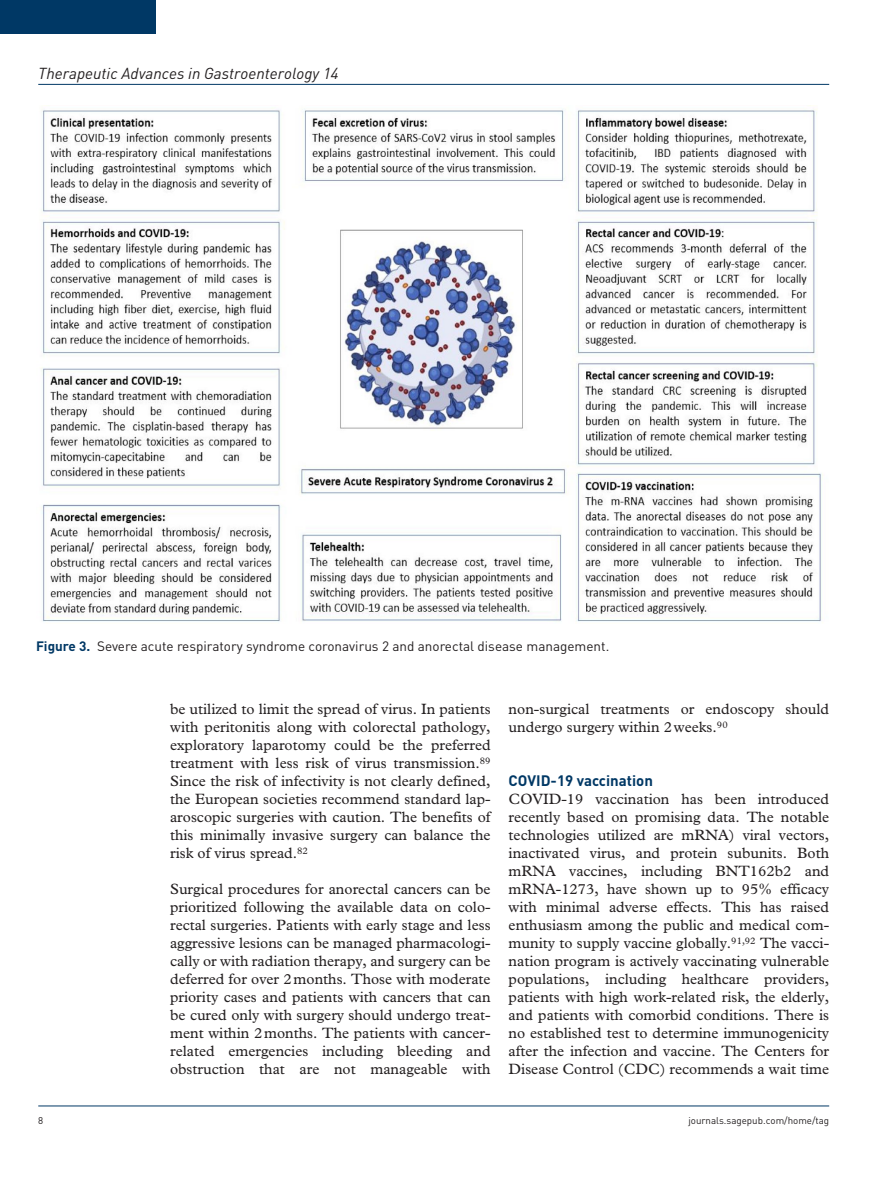
<style>
.page{position:relative;width:893px;height:1191px;background:#fff}
.page>*{position:absolute;margin:0;border:0;box-sizing:border-box;transform-origin:0 0}
.t1{font:italic 15.75px "DIN";color:#231f20}
.t2{font:15px/18px "Plantin Std";color:#231f20;text-align:justify}
.t3{font:700 15px "DIN";color:#003865}
.t4{font:13.5px "DIN";color:#231f20}
.t5{font:9.75px "DIN";color:#231f20}
.s1{font-weight:700;color:#003865}
</style>
<div class="page">
<hr style="left:38px;top:84px;width:791px;height:1px;background:#003865">
<hr style="left:38px;top:1105px;width:791px;height:1px;background:#003865">
<div style="left:0;top:0;width:155px;height:34px;background:#003865"></div>
<img style="left:41px;top:108px;width:782px;height:514px">
<p class="t1" style="left:38px;top:63px;width:302px">Therapeutic Advances in Gastroenterology 14</p>
<p class="t4" style="left:36px;top:637px;width:575px"><span class="s1">Figure 3.</span> Severe acute respiratory syndrome coronavirus 2 and anorectal disease management.</p>
<p class="t2" style="left:170px;top:700px;width:322px">be utilized to limit the spread of virus. In patients with peritonitis along with colorectal pathology, exploratory laparotomy could be the preferred treatment with less risk of virus transmission.<sup>89<br></sup>Since the risk of infectivity is not clearly defined, the European societies recommend standard lap&shy;aroscopic surgeries with caution. The benefits of this minimally invasive surgery can balance the risk of virus spread.<sup>82</sup></p>
<p class="t2" style="left:170px;top:880px;width:322px">Surgical procedures for anorectal cancers can be prioritized following the available data on colo&shy;rectal surgeries. Patients with early stage and less aggressive lesions can be managed pharmacologi&shy;cally or with radiation therapy, and surgery can be deferred for over 2months. Those with moderate priority cases and patients with cancers that can be cured only with surgery should undergo treat&shy;ment within 2months. The patients with cancer&shy;related emergencies including bleeding and obstruction that are not manageable with</p>
<p class="t2" style="left:509px;top:700px;width:322px">non-surgical treatments or endoscopy should undergo surgery within 2weeks.<sup>90</sup></p>
<p class="t3" style="left:509px;top:771px;width:146px">COVID-19 vaccination</p>
<p class="t2" style="left:509px;top:790px;width:322px">COVID-19 vaccination has been introduced recently based on promising data. The notable technologies utilized are mRNA) viral vectors, inactivated virus, and protein subunits. Both mRNA vaccines, including BNT162b2 and mRNA-1273, have shown up to 95% efficacy with minimal adverse effects. This has raised enthusiasm among the public and medical com&shy;munity to supply vaccine globally.<sup>91,92</sup> The vacci&shy;nation program is actively vaccinating vulnerable populations, including healthcare providers, patients with high work-related risk, the elderly, and patients with comorbid conditions. There is no established test to determine immunogenicity after the infection and vaccine. The Centers for Disease Control (CDC) recommends a wait time</p>
<p class="t5" style="left:38px;top:1114px;width:7px">8</p>
<p class="t5" style="left:688px;top:1114px;width:142px">journals.sagepub.com/home/tag</p>
</div>
